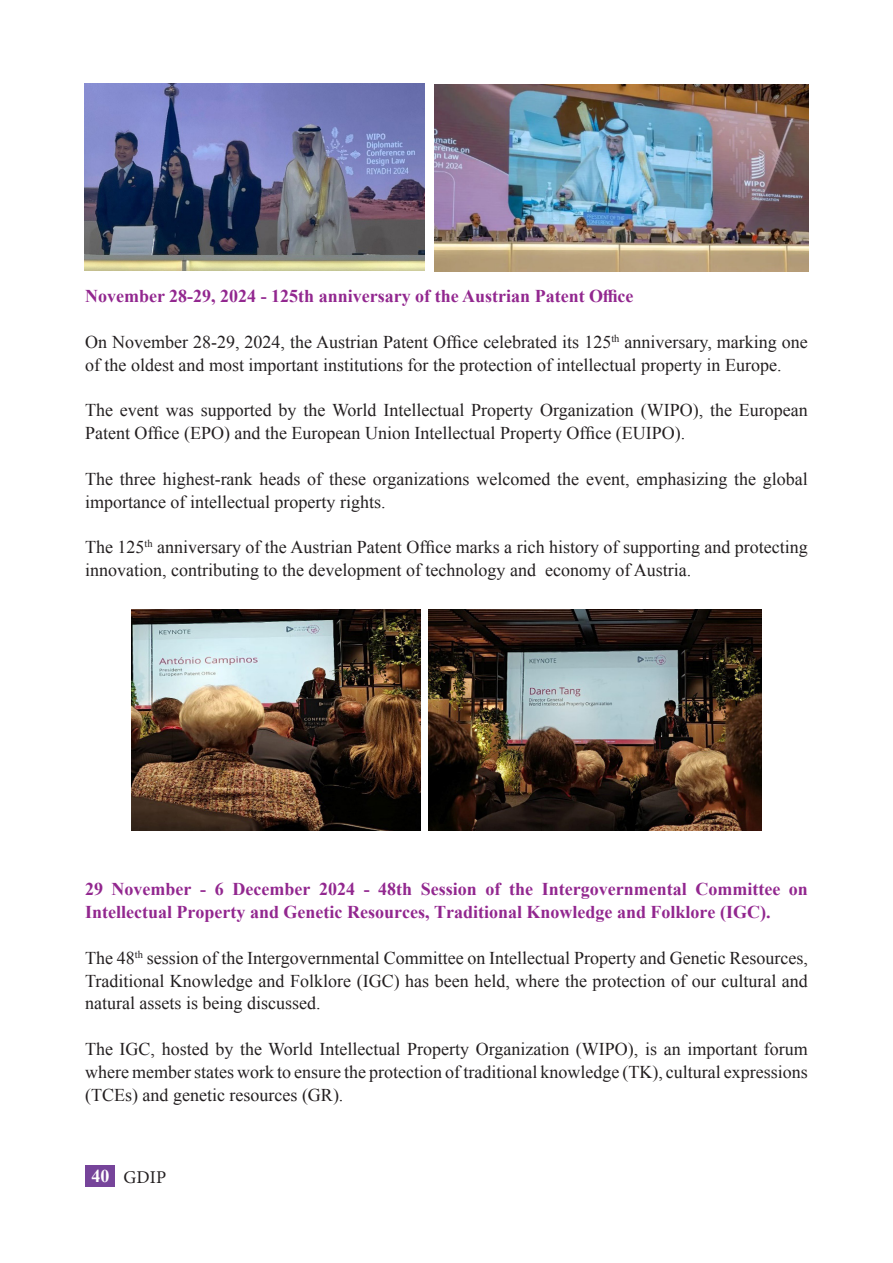
<style>
.page{position:relative;width:893px;height:1263px;background:#fff}
.page>*{position:absolute;margin:0;border:0;box-sizing:border-box;transform-origin:0 0}
.t1{font:18px/22.8px "Times New Roman";color:#231f20}
.t2{font:700 18px/22.8px "Times New Roman";color:#92278f}
.t3{font:18px "Minion Pro";color:#231f20}
.s1{font-family:"Times New Roman";font-weight:700;color:#fff}
</style>
<div class="page">
<div style="left:85px;top:1165px;width:30px;height:21px;background:#76449a"></div>
<img style="left:434px;top:85px;width:375px;height:186px">
<img style="left:84px;top:83px;width:340px;height:187px">
<img style="left:132px;top:609px;width:289px;height:221px">
<img style="left:429px;top:609px;width:332px;height:221px">
<p class="t2" style="left:85px;top:284px;width:550px">November 28-29, 2024 - 125th anniversary of the Austrian Patent Office</p>
<p class="t1" style="left:85px;top:330px;width:724px">On November 28-29, 2024, the Austrian Patent Office celebrated its 125<sup>th</sup> anniversary, marking one of the oldest and most important institutions for the protection of intellectual property in Europe.</p>
<p class="t1" style="left:85px;top:399px;width:724px">The event was supported by the World Intellectual Property Organization (WIPO), the European<br>Patent Office (EPO) and the European Union Intellectual Property Office (EUIPO).</p>
<p class="t1" style="left:85px;top:467px;width:724px">The three highest-rank heads of these organizations welcomed the event, emphasizing the global importance of intellectual property rights.</p>
<p class="t1" style="left:85px;top:536px;width:724px">The 125<sup>th</sup> anniversary of the Austrian Patent Office marks a rich history of supporting and protecting innovation, contributing to the development of technology and economy of Austria.</p>
<p class="t2" style="left:85px;top:877px;width:724px">29 November - 6 December 2024 - 48th Session of the Intergovernmental Committee on<br>Intellectual Property and Genetic Resources, Traditional Knowledge and Folklore (IGC).</p>
<p class="t1" style="left:85px;top:946px;width:724px;text-align:justify">The 48<sup>th</sup> session of the Intergovernmental Committee on Intellectual Property and Genetic Resources, Traditional Knowledge and Folklore (IGC) has been held, where the protection of our cultural and natural assets is being discussed.</p>
<p class="t1" style="left:85px;top:1037px;width:724px;text-align:justify">The IGC, hosted by the World Intellectual Property Organization (WIPO), is an important forum where member states work to ensure the protection of traditional knowledge (TK), cultural expressions (TCEs) and genetic resources (GR).</p>
<p class="t3" style="left:92px;top:1165px;width:76px"><span class="s1">40</span> GDIP</p>
</div>
